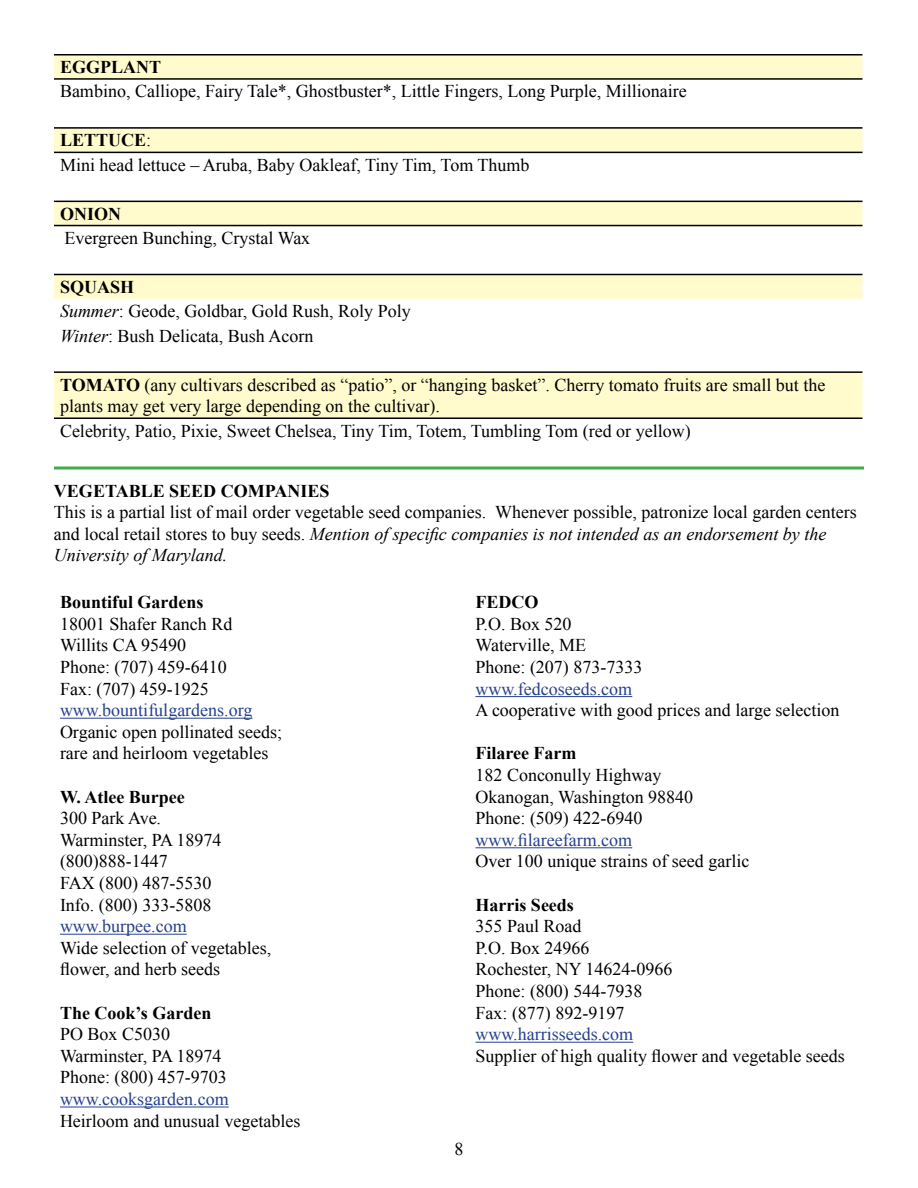
<style>
.page{position:relative;width:918px;height:1188px;background:#fff}
.page>*{position:absolute;margin:0;border:0;box-sizing:border-box;transform-origin:0 0}
.t1{font:18px/21.6px "Times New Roman";color:#000}
.t2{font:18px "Times New Roman";color:#25408f}
.t3{font:700 18px "Times New Roman";color:#000}
.s1{font-weight:700}
.s2{font-style:italic}
</style>
<div class="page">
<svg style="left:54px;top:56px;width:808px;height:361px"></svg>
<hr style="left:54px;top:274px;width:808px;height:1px;background:#000">
<hr style="left:54px;top:54px;width:808px;height:2px;background:#000">
<hr style="left:54px;top:78px;width:808px;height:2px;background:#000">
<hr style="left:54px;top:127px;width:808px;height:2px;background:#000">
<hr style="left:54px;top:152px;width:808px;height:1px;background:#000">
<hr style="left:54px;top:201px;width:808px;height:1px;background:#000">
<hr style="left:54px;top:225px;width:808px;height:1px;background:#000">
<hr style="left:54px;top:371px;width:808px;height:2px;background:#000">
<hr style="left:54px;top:417px;width:808px;height:2px;background:#000">
<hr style="left:60px;top:718px;width:192px;height:1px;background:#25408f">
<hr style="left:60px;top:934px;width:127px;height:1px;background:#25408f">
<hr style="left:60px;top:1107px;width:169px;height:1px;background:#25408f">
<hr style="left:476px;top:696px;width:156px;height:1px;background:#25408f">
<hr style="left:476px;top:847px;width:156px;height:1px;background:#25408f">
<hr style="left:476px;top:1042px;width:157px;height:1px;background:#25408f">
<svg style="left:54px;top:466px;width:810px;height:4px;background:#70c176"></svg>
<p class="t3" style="left:60px;top:54px;width:103px">EGGPLANT</p>
<p class="t1" style="left:60px;top:80px;width:628px">Bambino, Calliope, Fairy Tale*, Ghostbuster*, Little Fingers, Long Purple, Millionaire</p>
<p class="t1" style="left:60px;top:128px;width:471px;line-height:24.5px"><span class="s1">LETTUCE</span>:<br>Mini head lettuce – Aruba, Baby Oakleaf, Tiny Tim, Tom Thumb</p>
<p class="t3" style="left:60px;top:201px;width:63px">ONION</p>
<p class="t1" style="left:64px;top:227px;width:247px">Evergreen Bunching, Crystal Wax</p>
<p class="t1" style="left:60px;top:274px;width:352px;line-height:24.5px"><span class="s1">SQUASH<br></span><span class="s2">Summer</span>: Geode, Goldbar, Gold Rush, Roly Poly<br><span class="s2">Winter</span>: Bush Delicata, Bush Acorn</p>
<p class="t1" style="left:60px;top:374px;width:767px"><span class="s1">TOMATO</span> (any cultivars described as “patio”, or “hanging basket”. Cherry tomato fruits are small but the plants may get very large depending on the cultivar).</p>
<p class="t1" style="left:60px;top:420px;width:632px">Celebrity, Patio, Pixie, Sweet Chelsea, Tiny Tim, Totem, Tumbling Tom (red or yellow)</p>
<p class="t3" style="left:54px;top:478px;width:277px">VEGETABLE SEED COMPANIES</p>
<p class="t1" style="left:54px;top:501px;width:804px">This is a partial list of mail order vegetable seed companies. Whenever possible, patronize local garden centers and local retail stores to buy seeds. <span class="s2">Mention of specific companies is not intended as an endorsement by the<br>University of Maryland.</span></p>
<p class="t3" style="left:60px;top:590px;width:145px">Bountiful Gardens</p>
<p class="t1" style="left:60px;top:613px;width:174px">18001 Shafer Ranch Rd<br>Willits CA 95490<br>Phone: (707) 459-6410<br>Fax: (707) 459-1925</p>
<p class="t2" style="left:60px;top:698px;width:194px">www.bountifulgardens.org</p>
<p class="t1" style="left:60px;top:721px;width:224px">Organic open pollinated seeds; rare and heirloom vegetables</p>
<p class="t3" style="left:60px;top:784px;width:126px">W. Atlee Burpee</p>
<p class="t1" style="left:60px;top:807px;width:163px">300 Park Ave.<br>Warminster, PA 18974 (800)888-1447<br>FAX (800) 487-5530<br>Info. (800) 333-5808</p>
<p class="t2" style="left:60px;top:914px;width:128px">www.burpee.com</p>
<p class="t1" style="left:60px;top:937px;width:213px">Wide selection of vegetables, flower, and herb seeds</p>
<p class="t3" style="left:60px;top:1000px;width:153px">The Cook’s Garden</p>
<p class="t1" style="left:60px;top:1023px;width:168px">PO Box C5030<br>Warminster, PA 18974<br>Phone: (800) 457-9703</p>
<p class="t2" style="left:60px;top:1087px;width:170px">www.cooksgarden.com</p>
<p class="t1" style="left:60px;top:1110px;width:242px">Heirloom and unusual vegetables</p>
<p class="t3" style="left:476px;top:590px;width:64px">FEDCO</p>
<p class="t1" style="left:476px;top:613px;width:168px">P.O. Box 520<br>Waterville, ME<br>Phone: (207) 873-7333</p>
<p class="t2" style="left:476px;top:677px;width:158px">www.fedcoseeds.com</p>
<p class="t1" style="left:476px;top:699px;width:366px">A cooperative with good prices and large selection</p>
<p class="t3" style="left:476px;top:741px;width:103px">Filaree Farm</p>
<p class="t1" style="left:476px;top:764px;width:219px">182 Conconully Highway<br>Okanogan, Washington 98840<br>Phone: (509) 422-6940</p>
<p class="t2" style="left:476px;top:828px;width:158px">www.filareefarm.com</p>
<p class="t1" style="left:476px;top:850px;width:275px">Over 100 unique strains of seed garlic</p>
<p class="t3" style="left:476px;top:892px;width:100px">Harris Seeds</p>
<p class="t1" style="left:476px;top:915px;width:199px">355 Paul Road<br>P.O. Box 24966<br>Rochester, NY 14624-0966<br>Phone: (800) 544-7938<br>Fax: (877) 892-9197</p>
<p class="t2" style="left:476px;top:1022px;width:159px">www.harrisseeds.com</p>
<p class="t1" style="left:476px;top:1045px;width:371px">Supplier of high quality flower and vegetable seeds</p>
<p class="t1" style="left:454px;top:1138px;width:10px">8</p>
</div>
